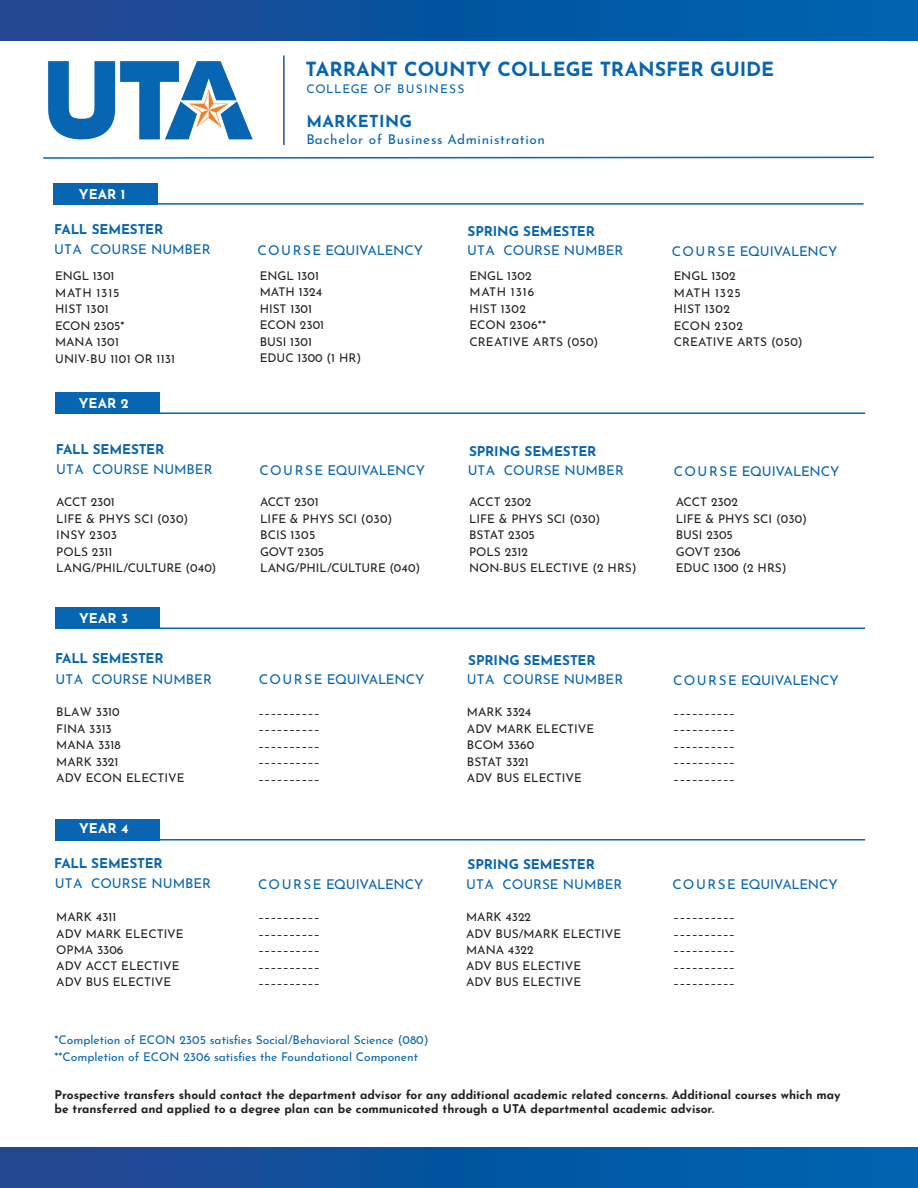
<style>
.page{position:relative;width:918px;height:1188px;background:#fff}
.page>*{position:absolute;margin:0;border:0;box-sizing:border-box;transform-origin:0 0}
.t1{font:700 19.5px "Josefin Sans";color:#0765b1}
.t2{font:700 16.5px "Josefin Sans";letter-spacing:.02em;color:#0765b1}
.t3{font:13.5px "Josefin Sans";color:#0765b1}
.t4{font:700 13.5px "Josefin Sans";letter-spacing:-.01em;color:#0765b1}
.t5{font:13.5px "Josefin Sans";letter-spacing:.05em;color:#0765b1}
.t6{font:700 13.5px "Josefin Sans";color:#fff}
.t7{font:12px "Josefin Sans";color:#231f20}
.t8{font:700 12px/13.5px "Josefin Sans";color:#231f20}
.t9{font:12px "Josefin Sans";color:#0566b1}
.t10{font:12px "Josefin Sans";letter-spacing:.07em;color:#231f20}
.t11{font:12px "Josefin Sans";letter-spacing:.1em;color:#0765b1}
.t12{font:12px "Josefin Sans";letter-spacing:.02em;color:#231f20}
.t13{font:12px "Josefin Sans";letter-spacing:.035em;color:#231f20}
</style>
<div class="page">
<hr style="left:283px;top:56px;width:2px;height:89px;background:#24529e">
<svg style="left:43px;top:156px;width:831px;height:3px"></svg>
<div style="left:0;top:1148px;width:918px;height:40px;background:linear-gradient(to right,#21458f,#0064b0)"></div>
<div style="left:0;top:0;width:918px;height:40px;background:linear-gradient(to right,#21458f,#0064b0)"></div>
<img style="left:48px;top:61px;width:205px;height:79px">
<hr style="left:54px;top:203px;width:810px;height:2px;background:#0566b1">
<hr style="left:55px;top:412px;width:810px;height:2px;background:#0566b1">
<hr style="left:55px;top:628px;width:810px;height:1px;background:#0566b1">
<hr style="left:55px;top:839px;width:810px;height:2px;background:#0566b1">
<div style="left:54px;top:183px;width:104px;height:22px;background:#0765b1"></div>
<div style="left:55px;top:393px;width:105px;height:21px;background:#0765b1"></div>
<div style="left:55px;top:608px;width:105px;height:21px;background:#0765b1"></div>
<div style="left:55px;top:819px;width:105px;height:22px;background:#0765b1"></div>
<h1 class="t1" style="left:306px;top:51px;width:470px">TARRANT COUNTY COLLEGE TRANSFER GUIDE</h1>
<p class="t6" style="left:79px;top:182px;width:48px">YEAR 1</p>
<p class="t4" style="left:54px;top:218px;width:111px">FALL SEMESTER</p>
<p class="t11" style="left:307px;top:78px;width:159px">CO LLEG E O F BUSINESS</p>
<p class="t2" style="left:307px;top:107px;width:107px">MARKETING</p>
<p class="t5" style="left:307px;top:128px;width:240px">Bachelor of Business Administration</p>
<p class="t4" style="left:468px;top:219px;width:129px">SPRING SEMESTER</p>
<p class="t3" style="left:54px;top:238px;width:158px">UTA COURSE NUMBER</p>
<p class="t3" style="left:258px;top:239px;width:167px">COURSE EQUIVALENCY</p>
<p class="t3" style="left:467px;top:239px;width:158px">UTA COURSE NUMBER</p>
<p class="t3" style="left:672px;top:240px;width:167px">COURSE EQUIVALENCY</p>
<p class="t7" style="left:55px;top:266px;width:61px">ENGL 1301</p>
<p class="t10" style="left:55px;top:282px;width:66px">MATH 1315</p>
<p class="t7" style="left:55px;top:299px;width:55px">HIST 1301</p>
<p class="t7" style="left:55px;top:315px;width:71px">ECON 2305*</p>
<p class="t7" style="left:55px;top:332px;width:65px">MANA 1301</p>
<p class="t7" style="left:55px;top:348px;width:122px">UNIV-BU 1101 OR 1131</p>
<p class="t6" style="left:79px;top:392px;width:51px">YEAR 2</p>
<p class="t4" style="left:56px;top:437px;width:110px">FALL SEMESTER</p>
<p class="t7" style="left:260px;top:265px;width:61px">ENGL 1301</p>
<p class="t7" style="left:260px;top:282px;width:64px">MATH 1324</p>
<p class="t7" style="left:260px;top:298px;width:54px">HIST 1301</p>
<p class="t7" style="left:260px;top:315px;width:66px">ECON 2301</p>
<p class="t7" style="left:260px;top:331px;width:54px">BUSI 1301</p>
<p class="t7" style="left:260px;top:348px;width:103px">EDUC 1300 (1 HR)</p>
<p class="t7" style="left:470px;top:266px;width:64px">ENGL 1302</p>
<p class="t10" style="left:470px;top:282px;width:66px">MATH 1316</p>
<p class="t7" style="left:470px;top:299px;width:58px">HIST 1302</p>
<p class="t12" style="left:470px;top:315px;width:78px">ECON 2306**</p>
<p class="t7" style="left:470px;top:332px;width:130px">CREATIVE ARTS (050)</p>
<p class="t4" style="left:469px;top:439px;width:129px">SPRING SEMESTER</p>
<p class="t7" style="left:674px;top:266px;width:64px">ENGL 1302</p>
<p class="t10" style="left:674px;top:282px;width:69px">MATH 1325</p>
<p class="t7" style="left:674px;top:299px;width:58px">HIST 1302</p>
<p class="t13" style="left:674px;top:315px;width:71px">ECON 2302</p>
<p class="t7" style="left:674px;top:332px;width:130px">CREATIVE ARTS (050)</p>
<p class="t3" style="left:56px;top:458px;width:158px">UTA COURSE NUMBER</p>
<p class="t3" style="left:260px;top:459px;width:167px">COURSE EQUIVALENCY</p>
<p class="t3" style="left:468px;top:459px;width:158px">UTA COURSE NUMBER</p>
<p class="t3" style="left:674px;top:460px;width:167px">COURSE EQUIVALENCY</p>
<p class="t7" style="left:56px;top:492px;width:60px">ACCT 2301</p>
<p class="t7" style="left:56px;top:509px;width:134px">LIFE &amp; PHYS SCI (030)</p>
<p class="t7" style="left:56px;top:525px;width:62px">INSY 2303</p>
<p class="t7" style="left:56px;top:542px;width:58px">POLS 2311</p>
<p class="t7" style="left:56px;top:558px;width:162px">LANG/PHIL/CULTURE (040)</p>
<p class="t6" style="left:79px;top:607px;width:51px">YEAR 3</p>
<p class="t7" style="left:260px;top:492px;width:60px">ACCT 2301</p>
<p class="t7" style="left:260px;top:509px;width:134px">LIFE &amp; PHYS SCI (030)</p>
<p class="t7" style="left:260px;top:525px;width:57px">BCIS 1305</p>
<p class="t7" style="left:260px;top:542px;width:66px">GOVT 2305</p>
<p class="t7" style="left:260px;top:558px;width:162px">LANG/PHIL/CULTURE (040)</p>
<p class="t7" style="left:469px;top:492px;width:64px">ACCT 2302</p>
<p class="t7" style="left:469px;top:509px;width:133px">LIFE &amp; PHYS SCI (030)</p>
<p class="t7" style="left:469px;top:525px;width:67px">BSTAT 2305</p>
<p class="t7" style="left:469px;top:542px;width:60px">POLS 2312</p>
<p class="t7" style="left:469px;top:558px;width:169px">NON-BUS ELECTIVE (2 HRS)</p>
<p class="t7" style="left:676px;top:492px;width:64px">ACCT 2302</p>
<p class="t7" style="left:676px;top:509px;width:133px">LIFE &amp; PHYS SCI (030)</p>
<p class="t7" style="left:676px;top:525px;width:59px">BUSI 2305</p>
<p class="t7" style="left:676px;top:542px;width:67px">GOVT 2306</p>
<p class="t7" style="left:676px;top:558px;width:113px">EDUC 1300 (2 HRS)</p>
<p class="t4" style="left:55px;top:647px;width:110px">FALL SEMESTER</p>
<p class="t4" style="left:468px;top:648px;width:129px">SPRING SEMESTER</p>
<p class="t3" style="left:56px;top:668px;width:158px">UTA COURSE NUMBER</p>
<p class="t3" style="left:259px;top:668px;width:167px">COURSE EQUIVALENCY</p>
<p class="t3" style="left:467px;top:668px;width:158px">UTA COURSE NUMBER</p>
<p class="t3" style="left:673px;top:669px;width:167px">COURSE EQUIVALENCY</p>
<p class="t7" style="left:56px;top:702px;width:65px">BLAW 3310</p>
<p class="t7" style="left:56px;top:718px;width:57px">FINA 3313</p>
<p class="t7" style="left:56px;top:735px;width:66px">MANA 3318</p>
<p class="t7" style="left:56px;top:751px;width:64px">MARK 3321</p>
<p class="t7" style="left:56px;top:768px;width:130px">ADV ECON ELECTIVE</p>
<p class="t6" style="left:79px;top:817px;width:51px">YEAR 4</p>
<p class="t7" style="left:258px;top:702px;width:63px">––––––––––</p>
<p class="t7" style="left:258px;top:719px;width:63px">––––––––––</p>
<p class="t7" style="left:258px;top:735px;width:63px">––––––––––</p>
<p class="t7" style="left:258px;top:752px;width:63px">––––––––––</p>
<p class="t7" style="left:258px;top:768px;width:63px">––––––––––</p>
<p class="t7" style="left:467px;top:702px;width:66px">MARK 3324</p>
<p class="t7" style="left:467px;top:718px;width:129px">ADV MARK ELECTIVE</p>
<p class="t7" style="left:467px;top:735px;width:69px">BCOM 3360</p>
<p class="t7" style="left:467px;top:751px;width:63px">BSTAT 3321</p>
<p class="t7" style="left:467px;top:768px;width:117px">ADV BUS ELECTIVE</p>
<p class="t7" style="left:673px;top:702px;width:63px">––––––––––</p>
<p class="t7" style="left:673px;top:719px;width:63px">––––––––––</p>
<p class="t7" style="left:673px;top:735px;width:63px">––––––––––</p>
<p class="t7" style="left:673px;top:752px;width:63px">––––––––––</p>
<p class="t7" style="left:673px;top:768px;width:63px">––––––––––</p>
<p class="t4" style="left:54px;top:851px;width:110px">FALL SEMESTER</p>
<p class="t4" style="left:468px;top:853px;width:129px">SPRING SEMESTER</p>
<p class="t3" style="left:55px;top:872px;width:158px">UTA COURSE NUMBER</p>
<p class="t3" style="left:258px;top:873px;width:167px">COURSE EQUIVALENCY</p>
<p class="t3" style="left:466px;top:873px;width:158px">UTA COURSE NUMBER</p>
<p class="t3" style="left:672px;top:873px;width:167px">COURSE EQUIVALENCY</p>
<p class="t7" style="left:56px;top:907px;width:62px">MARK 4311</p>
<p class="t7" style="left:56px;top:923px;width:129px">ADV MARK ELECTIVE</p>
<p class="t7" style="left:56px;top:940px;width:69px">OPMA 3306</p>
<p class="t7" style="left:56px;top:956px;width:125px">ADV ACCT ELECTIVE</p>
<p class="t7" style="left:56px;top:972px;width:117px">ADV BUS ELECTIVE</p>
<p class="t7" style="left:258px;top:907px;width:63px">––––––––––</p>
<p class="t7" style="left:258px;top:924px;width:63px">––––––––––</p>
<p class="t7" style="left:258px;top:940px;width:63px">––––––––––</p>
<p class="t7" style="left:258px;top:957px;width:63px">––––––––––</p>
<p class="t7" style="left:258px;top:973px;width:63px">––––––––––</p>
<p class="t7" style="left:466px;top:907px;width:67px">MARK 4322</p>
<p class="t7" style="left:466px;top:923px;width:157px">ADV BUS/MARK ELECTIVE</p>
<p class="t7" style="left:466px;top:940px;width:69px">MANA 4322</p>
<p class="t7" style="left:466px;top:956px;width:117px">ADV BUS ELECTIVE</p>
<p class="t7" style="left:466px;top:972px;width:117px">ADV BUS ELECTIVE</p>
<p class="t7" style="left:673px;top:907px;width:63px">––––––––––</p>
<p class="t7" style="left:673px;top:924px;width:63px">––––––––––</p>
<p class="t7" style="left:673px;top:940px;width:63px">––––––––––</p>
<p class="t7" style="left:673px;top:957px;width:63px">––––––––––</p>
<p class="t7" style="left:673px;top:973px;width:63px">––––––––––</p>
<p class="t9" style="left:55px;top:1030px;width:376px">*Completion of ECON 2305 satisfies Social/Behavioral Science (080)</p>
<p class="t9" style="left:55px;top:1046px;width:365px">**Completion of ECON 2306 satisfies the Foundational Component</p>
<p class="t8" style="left:55px;top:1086px;width:787px">Prospective transfers should contact the department advisor for any additional academic related concerns. Additional courses which may be transferred and applied to a degree plan can be communicated through a UTA departmental academic advisor.</p>
</div>
